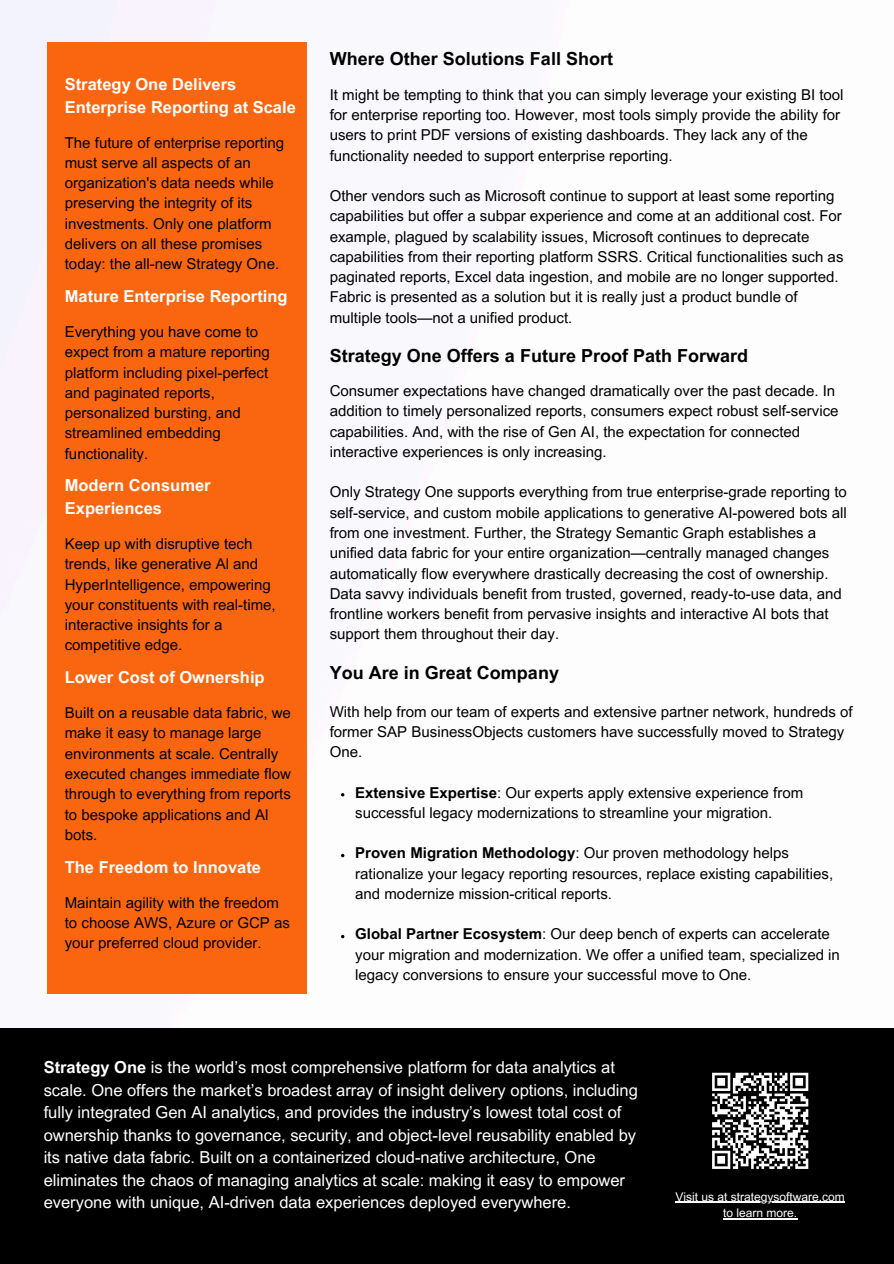
<style>
.page{position:relative;width:894px;height:1264px;background:#fff}
.page>*{position:absolute;margin:0;border:0;box-sizing:border-box;transform-origin:0 0}
.t1{font:700 18px "Arial MT Pro";color:#000}
.t2{font:16.5px/22.5px "Arial MT Pro";color:#fff}
.t3{font:700 16.5px/22.5px "Arial MT Pro";color:#fff}
.t4{font:15px/20.2px "Arial MT Pro";color:#000}
.t5{font:12px "Arial MT Pro";color:#fff}
.s1{font-weight:700}
</style>
<div class="page">
<img style="left:0;top:0;width:345px;height:994px">
<div style="left:0;top:1028px;width:893px;height:235px;background:#000"></div>
<div style="left:48px;top:43px;width:259px;height:950px;background:#fa660f"></div>
<svg style="left:341px;top:853px;width:3px;height:4px"></svg>
<svg style="left:341px;top:934px;width:3px;height:4px"></svg>
<hr style="left:675px;top:1201px;width:169px;height:1px;background:#fff">
<hr style="left:723px;top:1217px;width:74px;height:1px;background:#fff">
<svg style="left:712px;top:1072px;width:97px;height:97px"></svg>
<h1 class="t3" style="left:65px;top:75px;width:232px">Strategy One Delivers<br>Enterprise Reporting at Scale</h1>
<h3 class="t4" style="left:65px;top:134px;width:221px">The future of enterprise reporting must serve all aspects of an organization's data needs while preserving the integrity of its investments. Only one platform delivers on all these promises today: the all-new Strategy One.</h3>
<h1 class="t3" style="left:65px;top:287px;width:224px">Mature Enterprise Reporting</h1>
<h3 class="t4" style="left:65px;top:323px;width:207px">Everything you have come to expect from a mature reporting platform including pixel-perfect and paginated reports, personalized bursting, and streamlined embedding functionality.</h3>
<h1 class="t3" style="left:65px;top:476px;width:147px">Modern Consumer<br>Experiences</h1>
<h3 class="t4" style="left:65px;top:535px;width:212px">Keep up with disruptive tech trends, like generative Al and<br>HyperIntelligence, empowering your constituents with real-time, interactive insights for a competitive edge.</h3>
<h1 class="t3" style="left:65px;top:668px;width:201px">Lower Cost of Ownership</h1>
<h3 class="t4" style="left:65px;top:704px;width:227px">Built on a reusable data fabric, we make it easy to manage large environments at scale. Centrally executed changes immediate flow through to everything from reports to bespoke applications and Al bots.</h3>
<h1 class="t3" style="left:65px;top:857px;width:198px">The Freedom to Innovate</h1>
<h3 class="t4" style="left:65px;top:894px;width:227px">Maintain agility with the freedom to choose AWS, Azure or GCP as your preferred cloud provider.</h3>
<h1 class="t1" style="left:330px;top:52px;width:285px">Where Other Solutions Fall Short</h1>
<h3 class="t4" style="left:330px;top:86px;width:515px">It might be tempting to think that you can simply leverage your existing BI tool for enterprise reporting too. However, most tools simply provide the ability for users to print PDF versions of existing dashboards. They lack any of the functionality needed to support enterprise reporting.</h3>
<h3 class="t4" style="left:330px;top:188px;width:515px">Other vendors such as Microsoft continue to support at least some reporting capabilities but offer a subpar experience and come at an additional cost. For example, plagued by scalability issues, Microsoft continues to deprecate capabilities from their reporting platform SSRS. Critical functionalities such as paginated reports, Excel data ingestion, and mobile are no longer supported.<br>Fabric is presented as a solution but it is really just a product bundle of multiple tools—not a unified product.</h3>
<h1 class="t1" style="left:330px;top:348px;width:420px">Strategy One Offers a Future Proof Path Forward</h1>
<h3 class="t4" style="left:330px;top:382px;width:510px">Consumer expectations have changed dramatically over the past decade. In addition to timely personalized reports, consumers expect robust self-service capabilities. And, with the rise of Gen AI, the expectation for connected interactive experiences is only increasing.</h3>
<h3 class="t4" style="left:330px;top:484px;width:518px">Only Strategy One supports everything from true enterprise-grade reporting to self-service, and custom mobile applications to generative AI-powered bots all from one investment. Further, the Strategy Semantic Graph establishes a unified data fabric for your entire organization—centrally managed changes automatically flow everywhere drastically decreasing the cost of ownership.<br>Data savvy individuals benefit from trusted, governed, ready-to-use data, and frontline workers benefit from pervasive insights and interactive AI bots that support them throughout their day.</h3>
<h1 class="t1" style="left:330px;top:665px;width:231px">You Are in Great Company</h1>
<h3 class="t4" style="left:330px;top:703px;width:524px">With help from our team of experts and extensive partner network, hundreds of former SAP BusinessObjects customers have successfully moved to Strategy<br>One.</h3>
<p class="t4" style="left:355px;top:784px;width:449px"><span class="s1">Extensive Expertise</span>: Our experts apply extensive experience from successful legacy modernizations to streamline your migration.</p>
<p class="t4" style="left:355px;top:844px;width:479px"><span class="s1">Proven Migration Methodology</span>: Our proven methodology helps rationalize your legacy reporting resources, replace existing capabilities, and modernize mission-critical reports.</p>
<p class="t4" style="left:355px;top:925px;width:486px"><span class="s1">Global Partner Ecosystem</span>: Our deep bench of experts can accelerate your migration and modernization. We offer a unified team, specialized in legacy conversions to ensure your successful move to One.</p>
<h2 class="t2" style="left:44px;top:1058px;width:595px"><span class="s1">Strategy One</span> is the world’s most comprehensive platform for data analytics at scale. One offers the market’s broadest array of insight delivery options, including fully integrated Gen AI analytics, and provides the industry’s lowest total cost of ownership thanks to governance, security, and object-level reusability enabled by its native data fabric. Built on a containerized cloud-native architecture, One eliminates the chaos of managing analytics at scale: making it easy to empower everyone with unique, AI-driven data experiences deployed everywhere.</h2>
<p class="t5" style="left:675px;top:1192px;width:171px">Visit us at strategysoftware.com</p>
<p class="t5" style="left:723px;top:1208px;width:76px">to learn more.</p>
</div>
